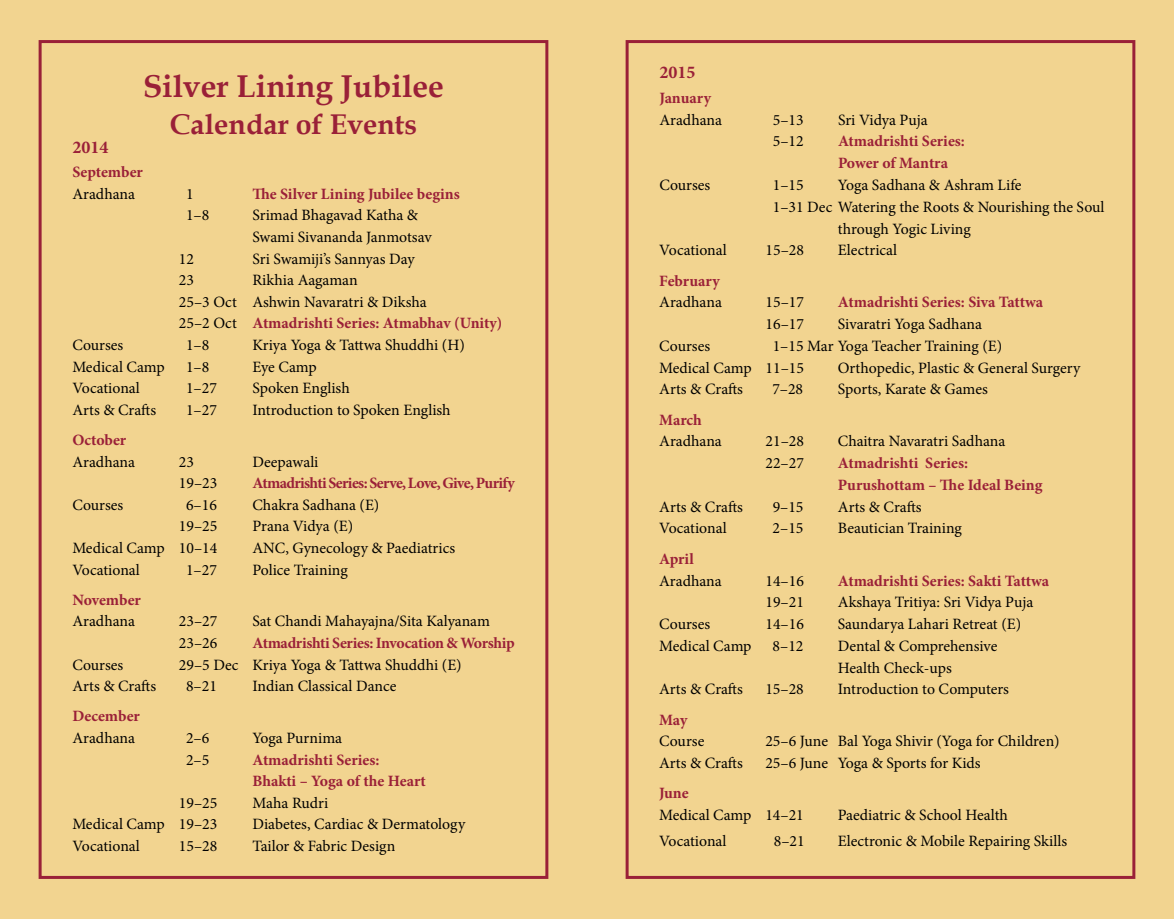
<style>
.page{position:relative;width:1174px;height:919px;background:#fff}
.page>*{position:absolute;margin:0;border:0;box-sizing:border-box;transform-origin:0 0}
.t1{font:700 31.5px "Book Antiqua";color:#9a2038}
.t2{font:700 28.5px "Book Antiqua";color:#9a2038}
.t3{font:700 18px "Minion Pro";color:#9a2038}
.t4{font:15.75px/21.6px "Minion Pro";color:#000}
.t5{font:700 15.75px/21.8px "Minion Pro";letter-spacing:-.005em;color:#9a2038}
.t6{font:700 15.75px "Minion Pro";letter-spacing:-.04em;color:#9a2038}
.t7{font:700 15.75px "Minion Pro";letter-spacing:-.025em;color:#9a2038}
.s1{font-weight:700;color:#9a2038}
</style>
<div class="page">
<div style="left:0;top:0;width:587px;height:918px;background:#f2d490"></div>
<div style="left:39px;top:40px;width:509px;height:838px;border:3px solid #9a2038"></div>
<div style="left:587px;top:0;width:587px;height:918px;background:#f2d490"></div>
<div style="left:625px;top:40px;width:510px;height:838px;border:3px solid #9a2038"></div>
<h1 class="t1" style="left:143px;top:64px;width:302px">Silver Lining Jubilee</h1>
<h2 class="t2" style="left:170px;top:105px;width:248px">Calendar of Events</h2>
<p class="t3" style="left:72px;top:134px;width:37px">2014</p>
<p class="t5" style="left:72px;top:161px;width:72px">September</p>
<p class="t4" style="left:72px;top:183px;width:64px">Aradhana</p>
<p class="t4" style="left:186px;top:183px;width:9px">1</p>
<p class="t5" style="left:252px;top:183px;width:209px">The Silver Lining Jubilee begins</p>
<p class="t4" style="left:186px;top:205px;width:25px">1–8</p>
<p class="t4" style="left:252px;top:205px;width:181px">Srimad Bhagavad Katha &amp;<br>Swami Sivananda Janmotsav</p>
<p class="t4" style="left:179px;top:248px;width:17px">12</p>
<p class="t4" style="left:252px;top:248px;width:164px">Sri Swamiji’s Sannyas Day</p>
<p class="t4" style="left:179px;top:269px;width:17px">23</p>
<p class="t4" style="left:179px;top:269px;width:325px;text-indent:74px">Rikhia Aagaman<br>25–3 Oct Ashwin Navaratri &amp; Diksha<br>25–2 Oct <span class="s1">Atmadrishti Series: Atmabhav (Unity)</span></p>
<p class="t4" style="left:72px;top:334px;width:53px">Courses</p>
<p class="t4" style="left:186px;top:334px;width:25px">1–8</p>
<p class="t4" style="left:252px;top:334px;width:214px">Kriya Yoga &amp; Tattwa Shuddhi (H)</p>
<p class="t4" style="left:72px;top:356px;width:94px">Medical Camp</p>
<p class="t4" style="left:186px;top:356px;width:25px">1–8</p>
<p class="t4" style="left:252px;top:356px;width:66px">Eye Camp</p>
<p class="t4" style="left:72px;top:377px;width:69px">Vocational</p>
<p class="t4" style="left:186px;top:377px;width:32px">1–27</p>
<p class="t4" style="left:252px;top:377px;width:99px">Spoken English</p>
<p class="t4" style="left:72px;top:399px;width:85px">Arts &amp; Crafts</p>
<p class="t4" style="left:186px;top:399px;width:32px">1–27</p>
<p class="t4" style="left:252px;top:399px;width:200px">Introduction to Spoken English</p>
<p class="t5" style="left:72px;top:429px;width:55px">October</p>
<p class="t4" style="left:72px;top:451px;width:64px">Aradhana</p>
<p class="t4" style="left:179px;top:451px;width:17px">23</p>
<p class="t4" style="left:252px;top:451px;width:68px">Deepawali</p>
<p class="t4" style="left:179px;top:472px;width:40px">19–23</p>
<p class="t6" style="left:252px;top:472px;width:264px">Atmadrishti Series: Serve, Love, Give, Purify</p>
<p class="t4" style="left:72px;top:494px;width:53px">Courses</p>
<p class="t4" style="left:186px;top:494px;width:32px">6–16</p>
<p class="t4" style="left:252px;top:494px;width:128px">Chakra Sadhana (E)</p>
<p class="t4" style="left:179px;top:515px;width:40px">19–25</p>
<p class="t4" style="left:252px;top:515px;width:102px">Prana Vidya (E)</p>
<p class="t4" style="left:72px;top:537px;width:146px">Medical Camp 10–14</p>
<p class="t4" style="left:252px;top:537px;width:204px">ANC, Gynecology &amp; Paediatrics</p>
<p class="t4" style="left:72px;top:559px;width:69px">Vocational</p>
<p class="t4" style="left:186px;top:559px;width:32px">1–27</p>
<p class="t4" style="left:252px;top:559px;width:97px">Police Training</p>
<p class="t5" style="left:72px;top:588px;width:70px">November</p>
<p class="t4" style="left:72px;top:610px;width:64px">Aradhana</p>
<p class="t4" style="left:179px;top:610px;width:40px">23–27</p>
<p class="t4" style="left:252px;top:610px;width:239px">Sat Chandi Mahayajna/Sita Kalyanam</p>
<p class="t4" style="left:179px;top:632px;width:40px">23–26</p>
<p class="t7" style="left:252px;top:631px;width:264px">Atmadrishti Series: Invocation &amp; Worship</p>
<p class="t4" style="left:72px;top:653px;width:53px">Courses</p>
<p class="t4" style="left:179px;top:653px;width:284px">29–5 Dec Kriya Yoga &amp; Tattwa Shuddhi (E)</p>
<p class="t4" style="left:72px;top:675px;width:85px">Arts &amp; Crafts</p>
<p class="t4" style="left:186px;top:675px;width:32px">8–21</p>
<p class="t4" style="left:252px;top:675px;width:145px">Indian Classical Dance</p>
<p class="t5" style="left:72px;top:705px;width:69px">December</p>
<p class="t4" style="left:72px;top:727px;width:64px">Aradhana</p>
<p class="t4" style="left:186px;top:727px;width:25px">2–6</p>
<p class="t4" style="left:252px;top:727px;width:91px">Yoga Purnima</p>
<p class="t4" style="left:186px;top:748px;width:25px">2–5</p>
<p class="t5" style="left:252px;top:748px;width:175px">Atmadrishti Series:<br>Bhakti – Yoga of the Heart</p>
<p class="t4" style="left:179px;top:791px;width:40px">19–25</p>
<p class="t4" style="left:252px;top:791px;width:77px">Maha Rudri</p>
<p class="t4" style="left:72px;top:813px;width:146px">Medical Camp 19–23</p>
<p class="t4" style="left:252px;top:813px;width:214px">Diabetes, Cardiac &amp; Dermatology</p>
<p class="t4" style="left:72px;top:835px;width:69px">Vocational</p>
<p class="t4" style="left:179px;top:835px;width:40px">15–28</p>
<p class="t4" style="left:252px;top:835px;width:144px">Tailor &amp; Fabric Design</p>
<p class="t3" style="left:659px;top:60px;width:37px">2015</p>
<p class="t5" style="left:659px;top:87px;width:53px">January</p>
<p class="t4" style="left:659px;top:109px;width:64px">Aradhana</p>
<p class="t4" style="left:773px;top:109px;width:32px">5–13</p>
<p class="t4" style="left:838px;top:109px;width:91px">Sri Vidya Puja</p>
<p class="t4" style="left:773px;top:131px;width:32px">5–12</p>
<p class="t5" style="left:838px;top:130px;width:128px">Atmadrishti Series:<br>Power of Mantra</p>
<p class="t4" style="left:659px;top:174px;width:53px">Courses</p>
<p class="t4" style="left:773px;top:174px;width:32px">1–15</p>
<p class="t4" style="left:838px;top:174px;width:185px">Yoga Sadhana &amp; Ashram Life</p>
<p class="t4" style="left:773px;top:196px;width:333px">1–31 Dec Watering the Roots &amp; Nourishing the Soul</p>
<p class="t4" style="left:838px;top:218px;width:134px">through Yogic Living</p>
<p class="t4" style="left:659px;top:239px;width:69px">Vocational</p>
<p class="t4" style="left:765px;top:239px;width:40px">15–28</p>
<p class="t4" style="left:838px;top:239px;width:61px">Electrical</p>
<p class="t5" style="left:659px;top:269px;width:62px">February</p>
<p class="t4" style="left:659px;top:291px;width:64px">Aradhana</p>
<p class="t4" style="left:765px;top:291px;width:40px">15–17</p>
<p class="t5" style="left:838px;top:291px;width:207px">Atmadrishti Series: Siva Tattwa</p>
<p class="t4" style="left:765px;top:313px;width:40px">16–17</p>
<p class="t4" style="left:838px;top:313px;width:145px">Sivaratri Yoga Sadhana</p>
<p class="t4" style="left:659px;top:335px;width:53px">Courses</p>
<p class="t4" style="left:659px;top:335px;width:344px;text-indent:113px">1–15 Mar Yoga Teacher Training (E)<br>Medical Camp 11–15</p>
<p class="t4" style="left:838px;top:357px;width:244px">Orthopedic, Plastic &amp; General Surgery</p>
<p class="t4" style="left:659px;top:378px;width:85px">Arts &amp; Crafts</p>
<p class="t4" style="left:772px;top:378px;width:32px">7–28</p>
<p class="t4" style="left:838px;top:378px;width:151px">Sports, Karate &amp; Games</p>
<p class="t5" style="left:659px;top:408px;width:44px">March</p>
<p class="t4" style="left:659px;top:430px;width:64px">Aradhana</p>
<p class="t4" style="left:765px;top:430px;width:40px">21–28</p>
<p class="t4" style="left:838px;top:430px;width:169px">Chaitra Navaratri Sadhana</p>
<p class="t4" style="left:765px;top:452px;width:40px">22–27</p>
<p class="t5" style="left:838px;top:452px;width:206px">Atmadrishti Series:<br>Purushottam – The Ideal Being</p>
<p class="t4" style="left:659px;top:496px;width:85px">Arts &amp; Crafts</p>
<p class="t4" style="left:772px;top:496px;width:32px">9–15</p>
<p class="t4" style="left:838px;top:496px;width:85px">Arts &amp; Crafts</p>
<p class="t4" style="left:659px;top:517px;width:69px">Vocational</p>
<p class="t4" style="left:772px;top:517px;width:32px">2–15</p>
<p class="t4" style="left:837px;top:517px;width:126px">Beautician Training</p>
<p class="t5" style="left:659px;top:547px;width:36px">April</p>
<p class="t4" style="left:659px;top:569px;width:64px">Aradhana</p>
<p class="t4" style="left:765px;top:569px;width:40px">14–16</p>
<p class="t5" style="left:837px;top:569px;width:213px">Atmadrishti Series: Sakti Tattwa</p>
<p class="t4" style="left:765px;top:591px;width:40px">19–21</p>
<p class="t4" style="left:837px;top:591px;width:197px">Akshaya Tritiya: Sri Vidya Puja</p>
<p class="t4" style="left:659px;top:613px;width:53px">Courses</p>
<p class="t4" style="left:765px;top:613px;width:40px">14–16</p>
<p class="t4" style="left:837px;top:613px;width:185px">Saundarya Lahari Retreat (E)</p>
<p class="t4" style="left:659px;top:635px;width:94px">Medical Camp</p>
<p class="t4" style="left:772px;top:635px;width:32px">8–12</p>
<p class="t4" style="left:837px;top:635px;width:161px">Dental &amp; Comprehensive<br>Health Check-ups</p>
<p class="t4" style="left:659px;top:678px;width:85px">Arts &amp; Crafts</p>
<p class="t4" style="left:765px;top:678px;width:40px">15–28</p>
<p class="t4" style="left:837px;top:678px;width:173px">Introduction to Computers</p>
<p class="t5" style="left:659px;top:708px;width:30px">May</p>
<p class="t4" style="left:659px;top:730px;width:47px">Course</p>
<p class="t4" style="left:765px;top:730px;width:296px">25–6 June Bal Yoga Shivir (Yoga for Children)</p>
<p class="t4" style="left:659px;top:752px;width:85px">Arts &amp; Crafts</p>
<p class="t4" style="left:765px;top:752px;width:217px">25–6 June Yoga &amp; Sports for Kids</p>
<p class="t5" style="left:659px;top:782px;width:31px">June</p>
<p class="t4" style="left:659px;top:804px;width:146px">Medical Camp 14–21</p>
<p class="t4" style="left:837px;top:804px;width:172px">Paediatric &amp; School Health</p>
<p class="t4" style="left:659px;top:830px;width:69px">Vocational</p>
<p class="t4" style="left:773px;top:830px;width:32px">8–21</p>
<p class="t4" style="left:837px;top:830px;width:231px">Electronic &amp; Mobile Repairing Skills</p>
</div>
